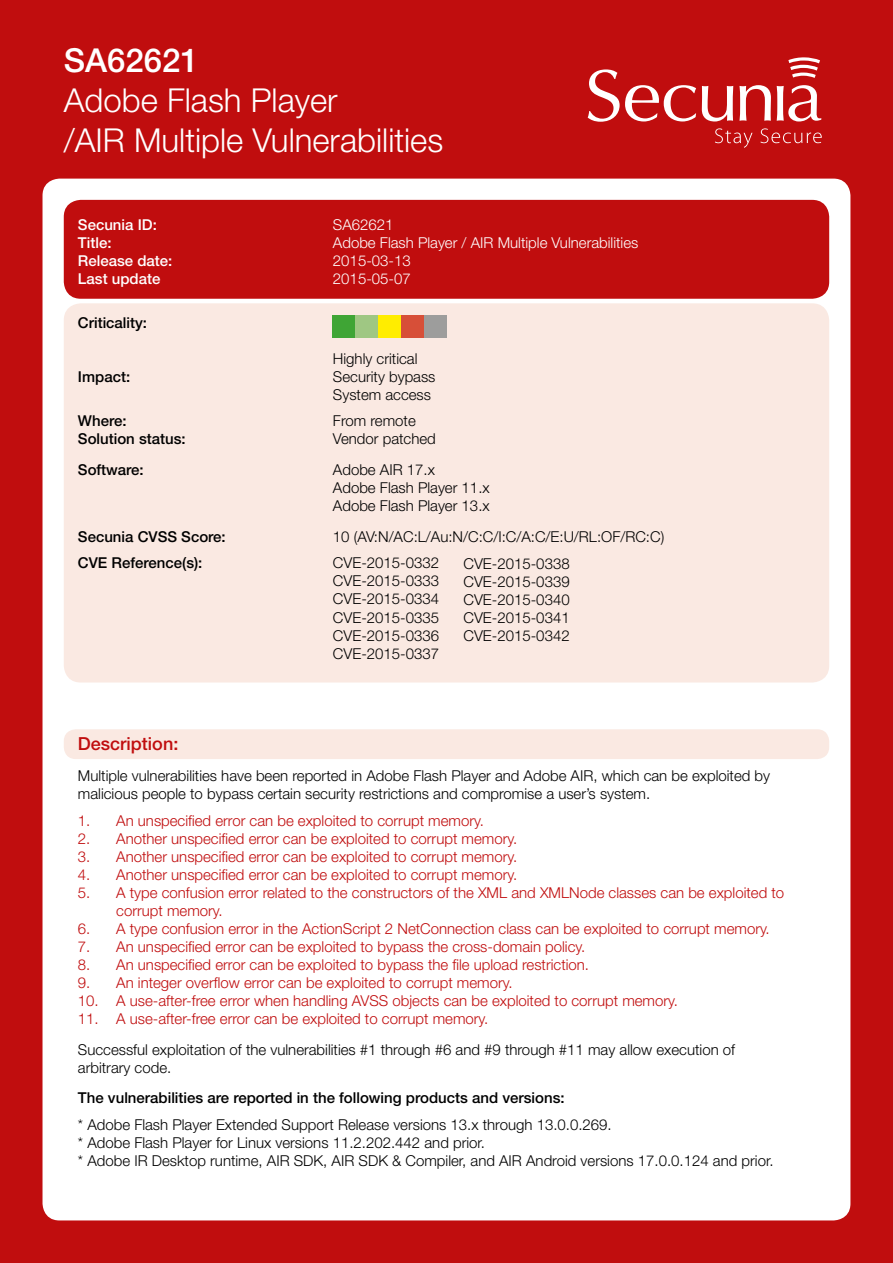
<style>
.page{position:relative;width:893px;height:1263px;background:#c00d0e}
.page>*{position:absolute;margin:0;border:0;box-sizing:border-box;transform-origin:0 0}
.t1{font:300 33px/39.6px "Helvetica Neue LT Std";color:#fff}
.t2{font:500 33px "Helvetica Neue LT Std";color:#fff}
.t3{font:500 18px "Helvetica Neue LT Std";color:#c00d0e}
.t4{font:300 15px/18px "Helvetica Neue LT Std";color:#000}
.t5{font:300 15px/18px "Helvetica Neue LT Std";color:#c00d0e}
.t6{font:500 15px "Helvetica Neue LT Std";color:#000}
.t7{font:300 15px "Helvetica Neue LT Std";color:#fff}
.t8{font:500 15px "Helvetica Neue LT Std";color:#fff}
</style>
<div class="page">
<svg style="left:588px;top:69px;width:108px;height:53px"></svg>
<svg style="left:702px;top:86px;width:31px;height:35px"></svg>
<svg style="left:739px;top:85px;width:32px;height:36px"></svg>
<svg style="left:777px;top:85px;width:44px;height:36px"></svg>
<svg style="left:715px;top:128px;width:37px;height:20px"></svg>
<svg style="left:760px;top:128px;width:62px;height:15px"></svg>
<svg style="left:788px;top:57px;width:32px;height:21px"></svg>
<div style="left:43px;top:179px;width:807px;height:1041px;background:#fff;border-radius:17px"></div>
<div style="left:64px;top:200px;width:765px;height:99px;background:#c00d0e;border-radius:17px"></div>
<div style="left:64px;top:303px;width:765px;height:379px;background:#fae9e2;border-radius:17px"></div>
<div style="left:64px;top:729px;width:765px;height:30px;background:#fae9e2;border-radius:12px"></div>
<div style="left:332px;top:315px;width:23px;height:23px;background:#3fa535"></div>
<div style="left:355px;top:315px;width:23px;height:23px;background:#9fc783"></div>
<div style="left:378px;top:315px;width:23px;height:23px;background:#ffed00"></div>
<div style="left:401px;top:315px;width:22px;height:23px;background:#d74f38"></div>
<div style="left:423px;top:315px;width:23px;height:23px;background:#9d9d9c"></div>
<h1 class="t2" style="left:64px;top:41px;width:137px">SA62621</h1>
<h1 class="t1" style="left:64px;top:80px;width:381px">Adobe Flash Player<br>/AIR Multiple Vulnerabilities</h1>
<p class="t8" style="left:78px;top:216px;width:80px">Secunia ID:</p>
<p class="t7" style="left:333px;top:216px;width:62px">SA62621</p>
<p class="t8" style="left:78px;top:234px;width:35px">Title:</p>
<p class="t7" style="left:333px;top:234px;width:307px">Adobe Flash Player / AIR Multiple Vulnerabilities</p>
<p class="t8" style="left:78px;top:252px;width:96px">Release date:</p>
<p class="t7" style="left:333px;top:252px;width:79px">2015-03-13</p>
<p class="t8" style="left:78px;top:270px;width:84px">Last update</p>
<p class="t7" style="left:333px;top:270px;width:79px">2015-05-07</p>
<p class="t6" style="left:78px;top:314px;width:71px">Criticality:</p>
<p class="t4" style="left:333px;top:349px;width:86px">Highly critical</p>
<p class="t6" style="left:78px;top:368px;width:54px">Impact:</p>
<p class="t4" style="left:333px;top:367px;width:104px">Security bypass<br>System access</p>
<p class="t6" style="left:78px;top:412px;width:50px">Where:</p>
<p class="t4" style="left:333px;top:412px;width:84px">From remote</p>
<p class="t6" style="left:78px;top:430px;width:109px">Solution status:</p>
<p class="t4" style="left:333px;top:430px;width:104px">Vendor patched</p>
<p class="t6" style="left:78px;top:461px;width:67px">Software:</p>
<p class="t4" style="left:333px;top:461px;width:158px">Adobe AIR 17.x<br>Adobe Flash Player 11.x<br>Adobe Flash Player 13.x</p>
<p class="t6" style="left:78px;top:528px;width:149px">Secunia CVSS Score:</p>
<p class="t4" style="left:333px;top:527px;width:333px">10 (AV:N/AC:L/Au:N/C:C/I:C/A:C/E:U/RL:OF/RC:C)</p>
<p class="t6" style="left:78px;top:554px;width:126px">CVE Reference(s):</p>
<p class="t4" style="left:333px;top:554px;width:108px;text-align:justify">CVE-2015-0332<br>CVE-2015-0333<br>CVE-2015-0334<br>CVE-2015-0335<br>CVE-2015-0336<br>CVE-2015-0337</p>
<p class="t4" style="left:463px;top:554px;width:108px;text-align:justify">CVE-2015-0338<br>CVE-2015-0339<br>CVE-2015-0340<br>CVE-2015-0341<br>CVE-2015-0342</p>
<p class="t3" style="left:78px;top:733px;width:102px">Description:</p>
<p class="t4" style="left:78px;top:766px;width:694px">Multiple vulnerabilities have been reported in Adobe Flash Player and Adobe AIR, which can be exploited by malicious people to bypass certain security restrictions and compromise a user’s system.</p>
<p class="t5" style="left:78px;top:811px;width:407px">1. An unspecified error can be exploited to corrupt memory.</p>
<p class="t5" style="left:78px;top:829px;width:441px">2. Another unspecified error can be exploited to corrupt memory.</p>
<p class="t5" style="left:78px;top:847px;width:441px">3. Another unspecified error can be exploited to corrupt memory.</p>
<p class="t5" style="left:78px;top:865px;width:441px">4. Another unspecified error can be exploited to corrupt memory.</p>
<p class="t5" style="left:116px;top:883px;width:669px;text-indent:-38px">5. A type confusion error related to the constructors of the XML and XMLNode classes can be exploited to corrupt memory.</p>
<p class="t5" style="left:78px;top:919px;width:693px">6. A type confusion error in the ActionScript 2 NetConnection class can be exploited to corrupt memory.</p>
<p class="t5" style="left:78px;top:937px;width:509px">7. An unspecified error can be exploited to bypass the cross-domain policy.</p>
<p class="t5" style="left:78px;top:955px;width:513px">8. An unspecified error can be exploited to bypass the file upload restriction.</p>
<p class="t5" style="left:78px;top:973px;width:436px">9. An integer overflow error can be exploited to corrupt memory.</p>
<p class="t5" style="left:78px;top:991px;width:601px">10. A use-after-free error when handling AVSS objects can be exploited to corrupt memory.</p>
<p class="t5" style="left:78px;top:1009px;width:412px">11. A use-after-free error can be exploited to corrupt memory.</p>
<p class="t4" style="left:78px;top:1040px;width:659px">Successful exploitation of the vulnerabilities #1 through #6 and #9 through #11 may allow execution of arbitrary code.</p>
<p class="t6" style="left:78px;top:1089px;width:488px">The vulnerabilities are reported in the following products and versions:</p>
<p class="t4" style="left:78px;top:1115px;width:697px">* Adobe Flash Player Extended Support Release versions 13.x through 13.0.0.269.<br>* Adobe Flash Player for Linux versions 11.2.202.442 and prior.<br>* Adobe IR Desktop runtime, AIR SDK, AIR SDK &amp; Compiler, and AIR Android versions 17.0.0.124 and prior.</p>
</div>
